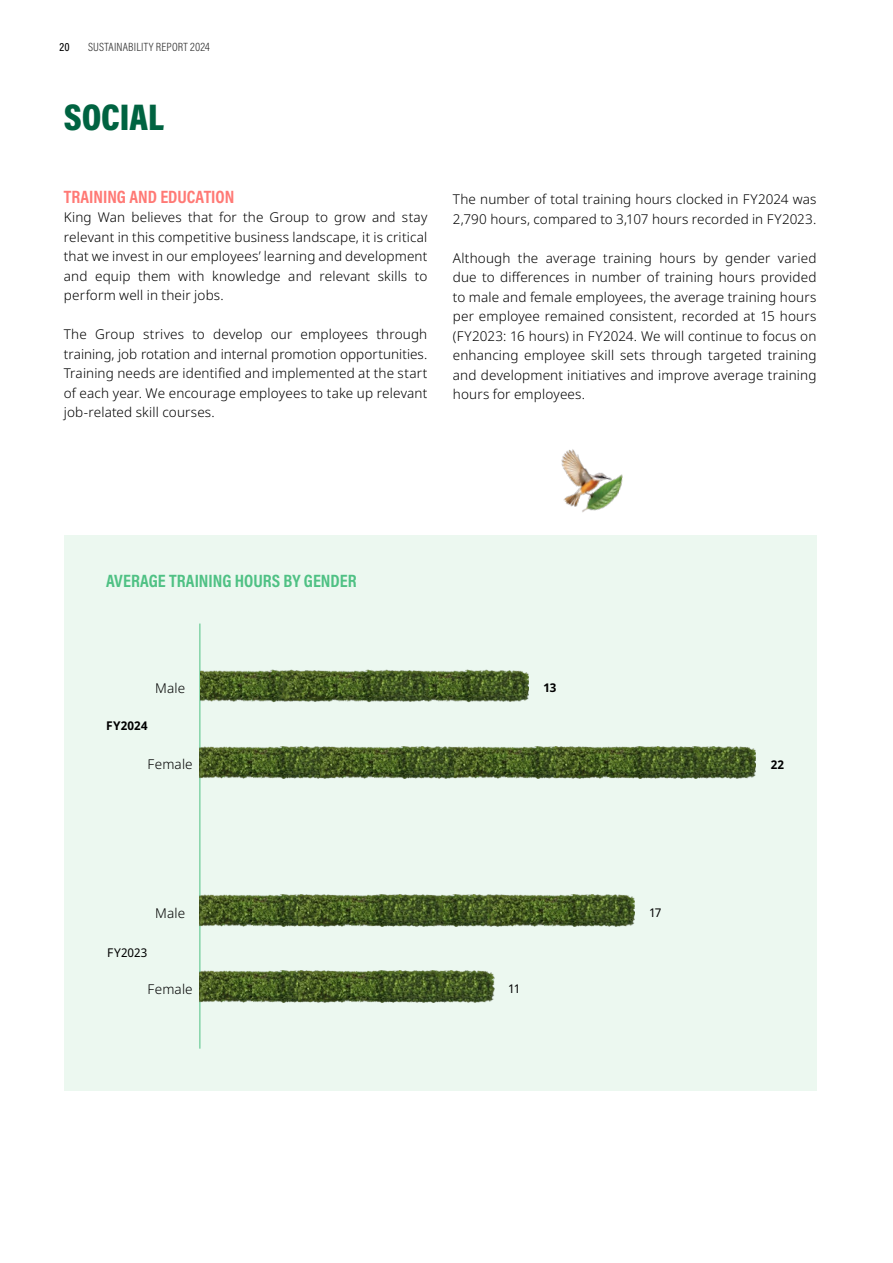
<style>
.page{position:relative;width:893px;height:1263px;background:#fff}
.page>*{position:absolute;margin:0;border:0;box-sizing:border-box;transform-origin:0 0}
.t1{font:900 37.5px "Acumin Pro Cond";letter-spacing:-.005em;color:#006341}
.t2{font:700 18px "Acumin Pro Cond";color:#4fc184}
.t3{font:700 18px "Acumin Pro Cond";color:#ff7975}
.t4{font:300 13.5px/19.5px "Noto Sans";letter-spacing:.01em;color:#000;text-align:justify}
.t5{font:300 12px "Acumin Pro Cond";letter-spacing:.015em;color:#333}
.t6{font:700 12px "Noto Sans";letter-spacing:.02em;color:#000}
.t7{font:12px "Noto Sans";letter-spacing:-.01em;color:#000}
.t8{font:500 12px "Acumin Pro Cond";color:#000}
</style>
<div class="page">
<div style="left:64px;top:535px;width:752px;height:555px;background:#ecf8f0"></div>
<hr style="left:200px;top:623px;width:1px;height:426px;background:#4fc184">
<img style="left:200px;top:670px;width:81px;height:51px">
<img style="left:429px;top:670px;width:99px;height:33px">
<img style="left:705px;top:746px;width:51px;height:32px">
<img style="left:200px;top:746px;width:121px;height:32px">
<img style="left:200px;top:894px;width:98px;height:33px">
<img style="left:200px;top:970px;width:98px;height:32px">
<img style="left:321px;top:746px;width:133px;height:32px">
<img style="left:446px;top:894px;width:8px;height:32px">
<img style="left:446px;top:970px;width:49px;height:32px">
<img style="left:298px;top:894px;width:148px;height:33px">
<img style="left:298px;top:970px;width:148px;height:32px">
<img style="left:454px;top:746px;width:102px;height:32px">
<img style="left:454px;top:894px;width:180px;height:33px">
<img style="left:556px;top:746px;width:149px;height:32px">
<img style="left:281px;top:670px;width:148px;height:32px">
<img style="left:561px;top:449px;width:62px;height:64px">
<p class="t8" style="left:60px;top:39px;width:12px">20</p>
<p class="t5" style="left:88px;top:39px;width:123px">SUSTAINABILITY REPORT 2024</p>
<h1 class="t1" style="left:64px;top:92px;width:102px">SOCIAL</h1>
<h2 class="t3" style="left:64px;top:185px;width:172px">TRAINING AND EDUCATION</h2>
<p class="t4" style="left:64px;top:208px;width:365px">King Wan believes that for the Group to grow and stay relevant in this competitive business landscape, it is critical that we invest in our employees’ learning and development and equip them with knowledge and relevant skills to perform well in their jobs.</p>
<p class="t4" style="left:64px;top:325px;width:365px">The Group strives to develop our employees through training, job rotation and internal promotion opportunities.<br>Training needs are identified and implemented at the start of each year. We encourage employees to take up relevant job-related skill courses.</p>
<p class="t4" style="left:453px;top:190px;width:365px">The number of total training hours clocked in FY2024 was<br>2,790 hours, compared to 3,107 hours recorded in FY2023.</p>
<p class="t4" style="left:453px;top:248px;width:365px">Although the average training hours by gender varied due to differences in number of training hours provided to male and female employees, the average training hours per employee remained consistent, recorded at 15 hours (FY2023: 16 hours) in FY2024. We will continue to focus on enhancing employee skill sets through targeted training and development initiatives and improve average training hours for employees.</p>
<h2 class="t2" style="left:106px;top:569px;width:252px">AVERAGE TRAINING HOURS BY GENDER</h2>
<p class="t4" style="left:155px;top:679px;width:32px">Male</p>
<p class="t6" style="left:106px;top:717px;width:43px">FY2024</p>
<p class="t4" style="left:148px;top:754px;width:47px">Female</p>
<p class="t4" style="left:155px;top:904px;width:32px">Male</p>
<p class="t7" style="left:107px;top:944px;width:42px">FY2023</p>
<p class="t4" style="left:148px;top:980px;width:47px">Female</p>
<p class="t6" style="left:543px;top:679px;width:14px">13</p>
<p class="t7" style="left:508px;top:980px;width:14px">11</p>
<p class="t7" style="left:649px;top:904px;width:14px">17</p>
<p class="t6" style="left:771px;top:756px;width:15px">22</p>
</div>
